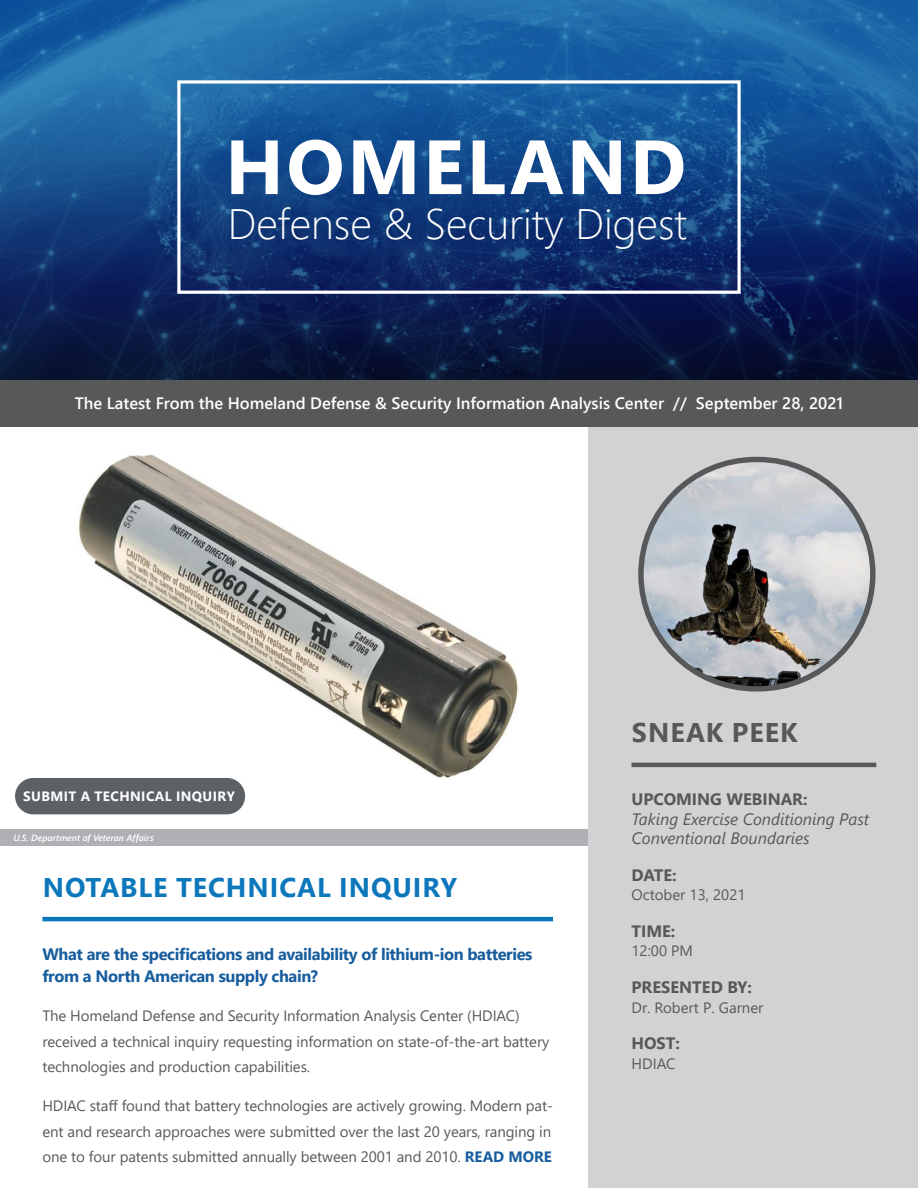
<style>
.page{position:relative;width:918px;height:1188px;background:#fff}
.page>*{position:absolute;margin:0;border:0;box-sizing:border-box;transform-origin:0 0}
.t1{font:700 76.5px "Segoe UI";letter-spacing:.035em;color:#fff}
.t2{font:300 42.6px "Segoe UI";color:#fff}
.Heading_1_-_Green{font:700 27px "Segoe UI";letter-spacing:.035em;color:#0d77bc}
.Heading_1_-_Gray{font:700 27px "Segoe UI";letter-spacing:.035em;color:#57585a}
.Heading_2_-_Green{font:700 16.5px/22.5px "Segoe UI";letter-spacing:-.025em;color:#175d9e}
.Cover_Banner_Text{font:600 16.5px "Segoe UI";color:#fff}
.SN_Heading_2{font:italic 16.5px/19.5px "Segoe UI";color:#57585a}
.SP_Heading{font:700 16.5px "Segoe UI";color:#57585a}
.Copy{font:15px/25.5px "Segoe UI";letter-spacing:-.005em;color:#57585a}
.SN_Copy{font:15px "Segoe UI";color:#57585a}
.White_Button_Text{font:700 13.5px "Segoe UI";letter-spacing:.035em;color:#fff}
.Image_Source{font:italic 600 9px "Segoe UI";color:#fff}
.s1{font-weight:700;color:#175d9e}
</style>
<div class="page">
<img style="left:0;top:0;width:918px;height:380px">
<img style="left:78px;top:454px;width:440px;height:324px">
<div style="left:0;top:829px;width:588px;height:17px;background:#aeb0b3"></div>
<div style="left:588px;top:383px;width:330px;height:805px;background:#d1d2d4"></div>
<hr style="left:42px;top:917px;width:511px;height:4px;background:#0d77bc">
<div style="left:0;top:380px;width:918px;height:47px;background:#57585a"></div>
<hr style="left:632px;top:763px;width:244px;height:4px;background:#57585a">
<img style="left:641px;top:460px;width:232px;height:229px;border-radius:115px">
<div style="left:638px;top:457px;width:238px;height:235px;border:5px solid #57585a;border-radius:115px"></div>
<div style="left:14px;top:777px;width:232px;height:38px;background:#5c6166;border-radius:19px"></div>
<div style="left:14px;top:776px;width:233px;height:40px;border:2px solid #fff;border-radius:19px"></div>
<div style="left:177px;top:80px;width:564px;height:214px;border:3px solid #fff"></div>
<h1 class="t1" style="left:225px;top:95px;width:462px">HOMELAND</h1>
<h2 class="t2" style="left:228px;top:184px;width:461px">Defense &amp; Security Digest</h2>
<p class="Cover_Banner_Text" style="left:75px;top:388px;width:770px">The Latest From the Homeland Defense &amp; Security Information Analysis Center // September 28, 2021</p>
<p class="White_Button_Text" style="left:23px;top:784px;width:213px">SUBMIT A TECHNICAL INQUIRY</p>
<p class="Image_Source" style="left:14px;top:829px;width:142px">U.S. Department of Veteran Affairs</p>
<p class="Heading_1_-_Green" style="left:43px;top:862px;width:416px">NOTABLE TECHNICAL INQUIRY</p>
<p class="Heading_2_-_Green" style="left:42px;top:941px;width:492px">What are the specifications and availability of lithium-ion batteries from a North American supply chain?</p>
<p class="Copy" style="left:42px;top:1002px;width:508px">The Homeland Defense and Security Information Analysis Center (HDIAC) received a technical inquiry requesting information on state-of-the-art battery technologies and production capabilities.</p>
<p class="Copy" style="left:42px;top:1092px;width:512px;text-align:justify">HDIAC staff found that battery technologies are actively growing. Modern pat&shy;ent and research approaches were submitted over the last 20 years, ranging in one to four patents submitted annually between 2001 and 2010. <span class="s1">READ MORE</span></p>
<p class="Heading_1_-_Gray" style="left:632px;top:707px;width:167px">SNEAK PEEK</p>
<p class="SP_Heading" style="left:632px;top:784px;width:178px">UPCOMING WEBINAR:</p>
<p class="SN_Heading_2" style="left:632px;top:807px;width:239px">Taking Exercise Conditioning Past<br>Conventional Boundaries</p>
<p class="SP_Heading" style="left:632px;top:860px;width:47px">DATE:</p>
<p class="SN_Copy" style="left:632px;top:881px;width:115px">October 13, 2021</p>
<p class="SP_Heading" style="left:632px;top:916px;width:45px">TIME:</p>
<p class="SN_Copy" style="left:632px;top:937px;width:63px">12:00 PM</p>
<p class="SP_Heading" style="left:632px;top:972px;width:122px">PRESENTED BY:</p>
<p class="SN_Copy" style="left:632px;top:993px;width:133px">Dr. Robert P. Garner</p>
<p class="SP_Heading" style="left:632px;top:1028px;width:50px">HOST:</p>
<p class="SN_Copy" style="left:632px;top:1049px;width:45px">HDIAC</p>
</div>
